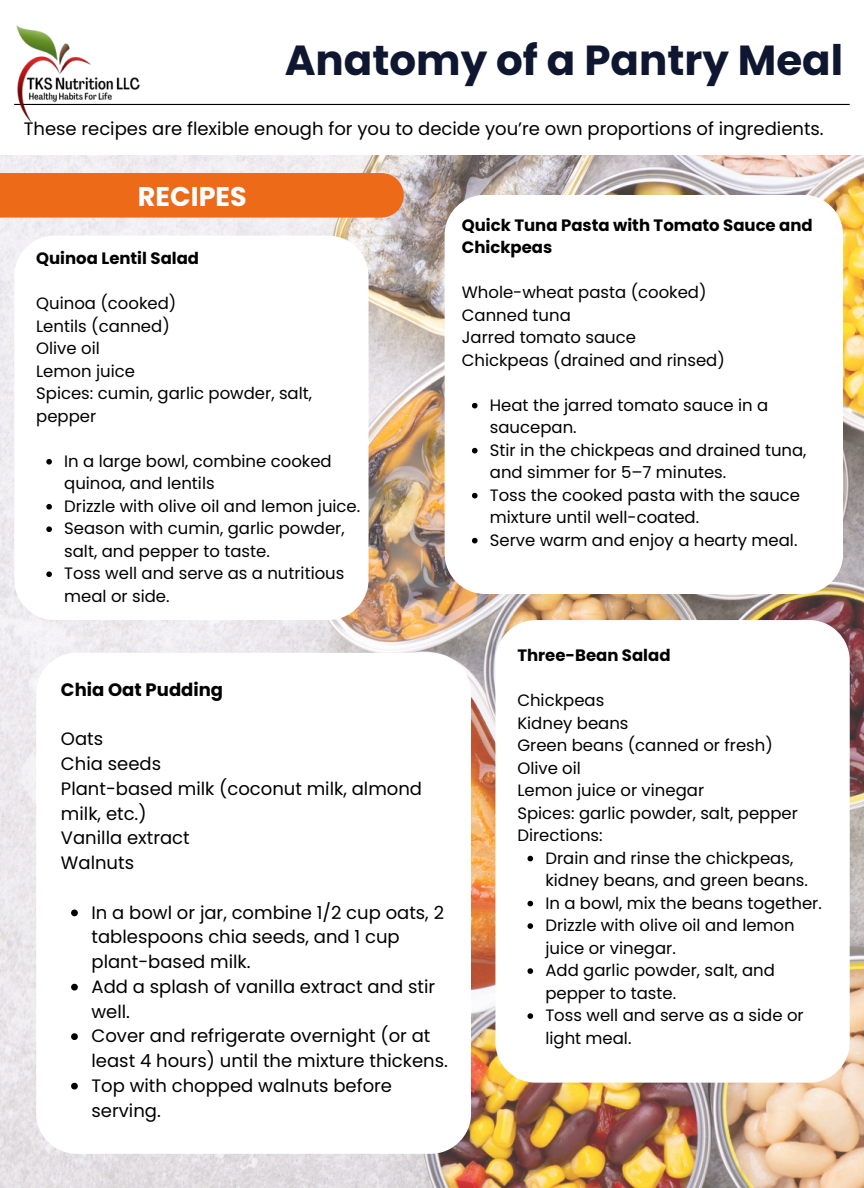
<style>
.page{position:relative;width:864px;height:1188px;background:#fff}
.page>*{position:absolute;margin:0;border:0;box-sizing:border-box;transform-origin:0 0}
.t1{font:700 42px "Poppins";color:#0f1730}
.t2{font:700 27px "Poppins";color:#fff}
.t3{font:18px/24.8px "Poppins";color:#000}
.t4{font:700 18px "Poppins";color:#000}
.t5{font:16.5px/22.5px "Poppins";color:#000}
.t6{font:700 16.5px/22.5px "Poppins";color:#000}
</style>
<div class="page">
<img style="left:0;top:155px;width:864px;height:1033px">
<hr style="left:14px;top:104px;width:836px;height:1px;background:#000">
<div style="left:0;top:173px;width:404px;height:45px;background:#ed6a19"></div>
<div style="left:14px;top:236px;width:355px;height:384px;background:#fff;border-radius:40px"></div>
<svg style="left:46px;top:459px;width:6px;height:6px"></svg>
<svg style="left:46px;top:504px;width:6px;height:6px"></svg>
<svg style="left:46px;top:526px;width:6px;height:6px"></svg>
<svg style="left:46px;top:571px;width:6px;height:6px"></svg>
<div style="left:445px;top:195px;width:398px;height:398px;background:#fff;border-radius:40px"></div>
<svg style="left:472px;top:403px;width:6px;height:5px"></svg>
<svg style="left:472px;top:448px;width:6px;height:5px"></svg>
<svg style="left:472px;top:493px;width:6px;height:5px"></svg>
<svg style="left:472px;top:538px;width:6px;height:5px"></svg>
<div style="left:495px;top:620px;width:355px;height:462px;background:#fff;border-radius:41px"></div>
<svg style="left:527px;top:856px;width:6px;height:5px"></svg>
<svg style="left:527px;top:901px;width:6px;height:5px"></svg>
<svg style="left:527px;top:923px;width:6px;height:6px"></svg>
<svg style="left:527px;top:968px;width:6px;height:6px"></svg>
<svg style="left:527px;top:1013px;width:6px;height:6px"></svg>
<div style="left:36px;top:653px;width:435px;height:501px;background:#fff;border-radius:41px"></div>
<svg style="left:71px;top:910px;width:7px;height:6px"></svg>
<svg style="left:71px;top:984px;width:7px;height:7px"></svg>
<svg style="left:71px;top:1033px;width:7px;height:7px"></svg>
<svg style="left:71px;top:1083px;width:7px;height:7px"></svg>
<img style="left:14px;top:25px;width:126px;height:98px">
<p class="t1" style="left:285px;top:31px;width:560px">Anatomy of a Pantry Meal</p>
<p class="t3" style="left:24px;top:117px;width:802px">These recipes are flexible enough for you to decide you’re own proportions of ingredients.</p>
<h1 class="t2" style="left:138px;top:177px;width:110px">RECIPES</h1>
<p class="t6" style="left:36px;top:247px;width:164px">Quinoa Lentil Salad</p>
<p class="t5" style="left:36px;top:292px;width:142px">Quinoa (cooked)</p>
<p class="t5" style="left:36px;top:315px;width:135px">Lentils (canned)</p>
<h2 class="t5" style="left:36px;top:337px;width:65px">Olive oil</h2>
<h3 class="t5" style="left:36px;top:360px;width:100px">Lemon juice</h3>
<p class="t5" style="left:36px;top:382px;width:277px">Spices: cumin, garlic powder, salt, pepper</p>
<p class="t5" style="left:64px;top:450px;width:269px">In a large bowl, combine cooked quinoa, and lentils</p>
<p class="t5" style="left:64px;top:495px;width:298px">Drizzle with olive oil and lemon juice.</p>
<p class="t5" style="left:64px;top:517px;width:282px">Season with cumin, garlic powder, salt, and pepper to taste.</p>
<p class="t5" style="left:64px;top:562px;width:282px">Toss well and serve as a nutritious meal or side.</p>
<p class="t6" style="left:462px;top:214px;width:352px">Quick Tuna Pasta with Tomato Sauce and<br>Chickpeas</p>
<p class="t5" style="left:462px;top:281px;width:246px">Whole-wheat pasta (cooked)</p>
<p class="t5" style="left:462px;top:304px;width:111px">Canned tuna</p>
<p class="t5" style="left:462px;top:326px;width:176px">Jarred tomato sauce</p>
<h3 class="t5" style="left:462px;top:349px;width:265px">Chickpeas (drained and rinsed)</h3>
<p class="t5" style="left:490px;top:394px;width:280px">Heat the jarred tomato sauce in a saucepan.</p>
<p class="t5" style="left:490px;top:439px;width:318px">Stir in the chickpeas and drained tuna, and simmer for 5–7 minutes.</p>
<p class="t5" style="left:490px;top:484px;width:312px">Toss the cooked pasta with the sauce mixture until well-coated.</p>
<p class="t5" style="left:490px;top:529px;width:309px">Serve warm and enjoy a hearty meal.</p>
<h3 class="t4" style="left:61px;top:677px;width:164px">Chia Oat Pudding</h3>
<p class="t3" style="left:61px;top:727px;width:44px">Oats</p>
<p class="t3" style="left:61px;top:751px;width:102px">Chia seeds</p>
<p class="t3" style="left:61px;top:776px;width:363px">Plant-based milk (coconut milk, almond milk, etc.)</p>
<p class="t3" style="left:61px;top:826px;width:130px">Vanilla extract</p>
<p class="t3" style="left:61px;top:850px;width:75px">Walnuts</p>
<p class="t3" style="left:92px;top:900px;width:354px">In a bowl or jar, combine 1/2 cup oats, 2 tablespoons chia seeds, and 1 cup plant-based milk.</p>
<p class="t3" style="left:92px;top:974px;width:345px">Add a splash of vanilla extract and stir well.</p>
<p class="t3" style="left:92px;top:1024px;width:358px">Cover and refrigerate overnight (or at least 4 hours) until the mixture thickens.</p>
<p class="t3" style="left:92px;top:1073px;width:302px">Top with chopped walnuts before serving.</p>
<p class="t6" style="left:517px;top:644px;width:155px">Three-Bean Salad</p>
<p class="t5" style="left:517px;top:689px;width:88px">Chickpeas</p>
<p class="t5" style="left:517px;top:712px;width:113px">Kidney beans</p>
<h3 class="t5" style="left:517px;top:734px;width:257px">Green beans (canned or fresh)</h3>
<p class="t5" style="left:517px;top:757px;width:65px">Olive oil</p>
<p class="t5" style="left:517px;top:779px;width:188px">Lemon juice or vinegar</p>
<p class="t5" style="left:517px;top:802px;width:282px">Spices: garlic powder, salt, pepper</p>
<p class="t5" style="left:517px;top:824px;width:87px">Directions:</p>
<p class="t5" style="left:545px;top:847px;width:264px">Drain and rinse the chickpeas, kidney beans, and green beans.</p>
<p class="t5" style="left:545px;top:892px;width:278px">In a bowl, mix the beans together.</p>
<p class="t5" style="left:545px;top:914px;width:251px">Drizzle with olive oil and lemon juice or vinegar.</p>
<p class="t5" style="left:545px;top:959px;width:231px">Add garlic powder, salt, and pepper to taste.</p>
<p class="t5" style="left:545px;top:1004px;width:260px">Toss well and serve as a side or light meal.</p>
</div>
